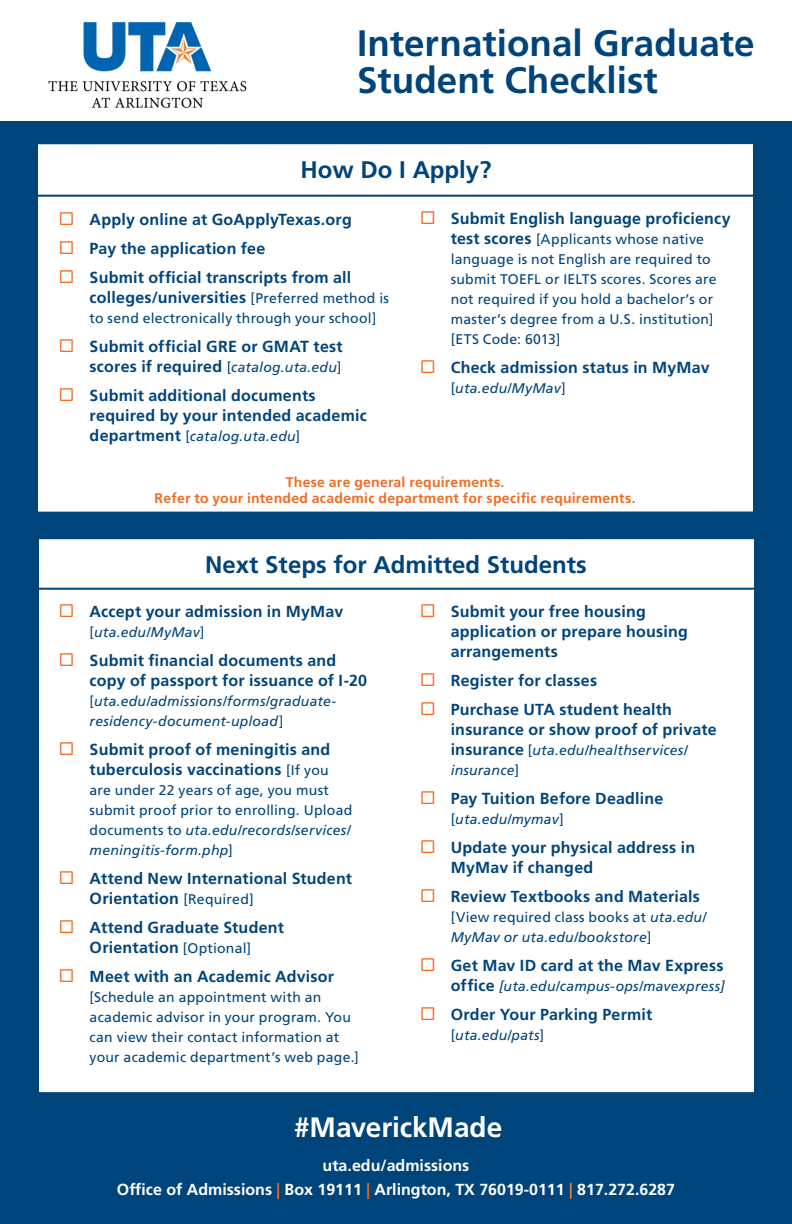
<style>
.page{position:relative;width:792px;height:1224px;background:#00447c}
.page>*{position:absolute;margin:0;border:0;box-sizing:border-box;transform-origin:0 0}
.t1{font:700 36.8px "Frutiger LT Std";color:#00447c}
.bullets{font:700 28px "Frutiger LT Std";letter-spacing:-.005em;color:#fff}
.t2{font:700 24px "Frutiger LT Std";color:#00447c}
.t3{font:700 16px/20px "Frutiger LT Std";letter-spacing:.015em;color:#00447b}
.t4{font:700 16px/20px "Frutiger LT Std";letter-spacing:.015em;color:#00447c}
.t5{font:700 16px "Frutiger LT Std";color:#fff}
.t6{font:14px/20px "Frutiger LT Std";letter-spacing:.015em;color:#00447c}
.t7{font:italic 14px/20px "Frutiger LT Std";letter-spacing:.02em;color:#00447c}
.t8{font:14px/20px "Frutiger LT Std";letter-spacing:.015em;color:#00447b}
.bullets-2{font:700 14px/16px "Frutiger LT Std";letter-spacing:.02em;color:#f36c21;text-align:center}
.s1{font-family:"Netto Icons OT";font-weight:400;font-size:20px;color:#f36c21}
.s2{font-weight:400;font-size:14px}
.s3{font-weight:400;font-style:italic;font-size:14px}
.s4{font-weight:700;font-style:normal;font-size:16px}
.s5{font-style:normal}
.s6{font-weight:700;font-size:16px}
.s7{font-style:italic}
.s8{font-weight:400;font-size:14px;color:#00447c}
.s9{font-weight:700;font-style:normal;font-size:16px;color:#00447b}
.s10{font-style:normal;color:#00447b}
.s11{color:#f36c21}
.s12{color:#f58024}
</style>
<div class="page">
<div style="left:37px;top:143px;width:717px;height:370px;background:#fff"></div>
<div style="left:36px;top:142px;width:719px;height:372px;border:2px solid #00447c"></div>
<div style="left:38px;top:538px;width:717px;height:555px;background:#fff"></div>
<div style="left:0;top:0;width:792px;height:121px;background:#fff"></div>
<hr style="left:37px;top:195px;width:718px;height:2px;background:#00447c">
<hr style="left:37px;top:588px;width:718px;height:2px;background:#00447c">
<img style="left:48px;top:21px;width:199px;height:88px">
<p class="t1" style="left:357px;top:22px;width:399px">International Graduate</p>
<p class="t1" style="left:357px;top:59px;width:302px">Student Checklist</p>
<p class="t2" style="left:301px;top:156px;width:192px">How Do I Apply?</p>
<p class="t4" style="left:54px;top:209px;width:300px"><span class="s1">1</span> Apply online at GoApplyTexas.org</p>
<p class="t4" style="left:54px;top:238px;width:213px"><span class="s1">1</span> Pay the application fee</p>
<p class="t4" style="left:90px;top:267px;width:301px;text-indent:-36px"><span class="s1">1</span> Submit official transcripts from all colleges/universities <span class="s2">[Preferred method is</span></p>
<p class="t6" style="left:90px;top:308px;width:288px">to send electronically through your school]</p>
<p class="t4" style="left:54px;top:336px;width:291px;text-align:right"><span class="s1">1</span> Submit official GRE or GMAT test scores if required <span class="s2">[</span><span class="s3">catalog.uta.edu</span><span class="s2">]</span></p>
<p class="t4" style="left:90px;top:385px;width:279px;text-indent:-36px"><span class="s1">1</span> Submit additional documents required by your intended academic</p>
<p class="t7" style="left:90px;top:426px;width:212px"><span class="s4">department</span> <span class="s5">[</span>catalog.uta.edu<span class="s5">]</span></p>
<p class="t4" style="left:415px;top:209px;width:317px"><span class="s1">1</span> Submit English language proficiency</p>
<p class="t6" style="left:451px;top:229px;width:267px"><span class="s6">test scores</span> [Applicants whose native language is not English are required to submit TOEFL or IELTS scores. Scores are not required if you hold a bachelor’s or master’s degree from a U.S. institution] [ETS Code: 6013]</p>
<p class="t4" style="left:415px;top:358px;width:296px"><span class="s1">1</span> Check admission status in MyMav</p>
<p class="t7" style="left:451px;top:378px;width:116px"><span class="s5">[</span>uta.edu/MyMav<span class="s5">]</span></p>
<p class="bullets-2" style="left:155px;top:474px;width:483px">These are general requirements.<br>Refer to your intended academic department for specific requirements.</p>
<p class="t2" style="left:205px;top:551px;width:383px">Next Steps for Admitted Students</p>
<p class="t3" style="left:54px;top:602px;width:291px"><span class="s1">1</span> Accept your admission in MyMav</p>
<p class="t7" style="left:90px;top:622px;width:116px"><span class="s5">[</span>uta.edu/MyMav<span class="s5">]</span></p>
<p class="t3" style="left:90px;top:651px;width:279px;text-indent:-36px"><span class="s1">1</span> Submit financial documents and copy of passport for issuance of I-20</p>
<p class="t7" style="left:90px;top:691px;width:248px"><span class="s5">[</span>uta.edu/admissions/forms/graduate&shy;residency-document-upload<span class="s5">]</span></p>
<p class="t3" style="left:54px;top:740px;width:278px;text-align:right"><span class="s1">1</span> Submit proof of meningitis and tuberculosis vaccinations <span class="s2">[If you</span></p>
<p class="t8" style="left:90px;top:780px;width:264px">are under 22 years of age, you must submit proof prior to enrolling. Upload documents to <span class="s7">uta.edu/records/services/ meningitis-form.php</span>]</p>
<p class="t3" style="left:90px;top:869px;width:264px;text-indent:-36px"><span class="s1">1</span> Attend New International Student<br>Orientation <span class="s8">[Required]</span></p>
<p class="t3" style="left:54px;top:918px;width:232px;text-align:center"><span class="s1">1</span> Attend Graduate Student<br>Orientation <span class="s2">[Optional]</span></p>
<p class="t4" style="left:54px;top:967px;width:282px"><span class="s1">1</span> Meet with an Academic Advisor</p>
<p class="t6" style="left:90px;top:987px;width:271px">[Schedule an appointment with an academic advisor in your program. You can view their contact information at your academic department’s web page.]</p>
<p class="t3" style="left:451px;top:602px;width:239px;text-indent:-36px"><span class="s1">1</span> Submit your free housing application or prepare housing arrangements</p>
<p class="t3" style="left:415px;top:671px;width:184px"><span class="s1">1</span> Register for classes</p>
<p class="t3" style="left:451px;top:700px;width:268px;text-indent:-36px"><span class="s1">1</span> Purchase UTA student health insurance or show proof of private</p>
<p class="t7" style="left:451px;top:740px;width:238px"><span class="s9">insurance</span> <span class="s10">[</span>uta.edu/healthservices/ insurance<span class="s10">]</span></p>
<p class="t4" style="left:415px;top:789px;width:250px"><span class="s1">1</span> Pay Tuition Before Deadline</p>
<p class="t7" style="left:451px;top:809px;width:114px"><span class="s5">[</span>uta.edu/mymav<span class="s5">]</span></p>
<p class="t3" style="left:451px;top:838px;width:246px;text-indent:-36px"><span class="s1">1</span> Update your physical address in<br>MyMav if changed</p>
<p class="t4" style="left:415px;top:887px;width:287px"><span class="s1">1</span> Review Textbooks and Materials</p>
<p class="t7" style="left:451px;top:907px;width:257px"><span class="s5">[View required class books at</span> uta.edu/<br>MyMav or uta.edu/bookstore<span class="s5">]</span></p>
<p class="t3" style="left:415px;top:956px;width:310px"><span class="s1">1</span> Get Mav ID card at the Mav Express</p>
<p class="t7" style="left:451px;top:976px;width:276px"><span class="s9">offi</span><span class="s4">ce</span> [uta.edu/campus-ops/mavexpress]</p>
<p class="t4" style="left:415px;top:1005px;width:239px"><span class="s1">1</span> Order Your Parking Permit</p>
<p class="t7" style="left:451px;top:1025px;width:95px"><span class="s5">[</span>uta.edu/pats<span class="s5">]</span></p>
<p class="bullets" style="left:294px;top:1111px;width:210px">#MaverickMade</p>
<p class="t5" style="left:323px;top:1156px;width:148px">uta.edu/admissions</p>
<p class="t5" style="left:117px;top:1180px;width:560px">Office of Admissions <span class="s11">|</span> Box 19111 <span class="s11">|</span> Arlington, TX 76019-0111 <span class="s12">|</span> 817.272.6287</p>
</div>
